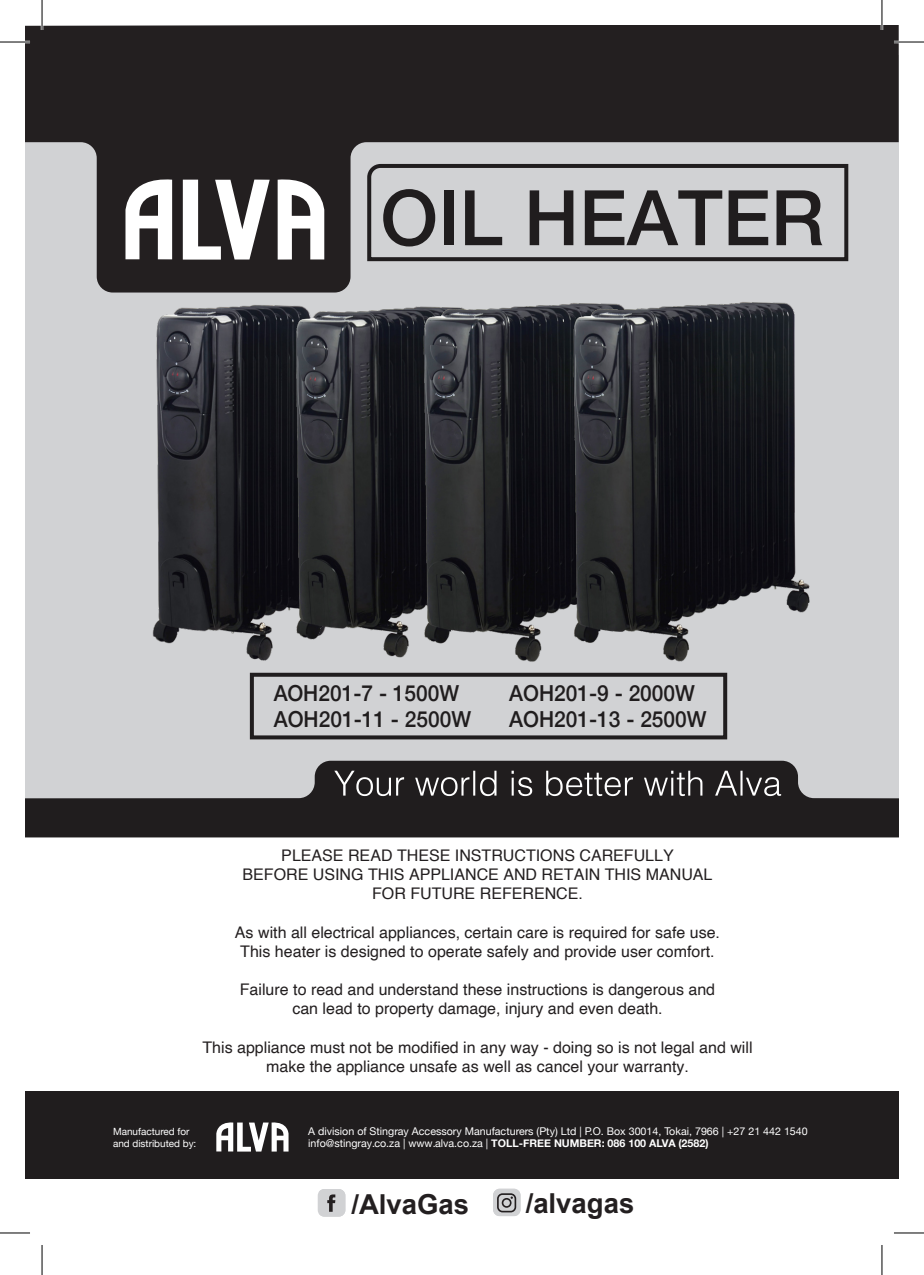
<style>
.page{position:relative;width:924px;height:1275px;background:#fff}
.page>*{position:absolute;margin:0;border:0;box-sizing:border-box;transform-origin:0 0}
.t1{font:500 76.6px "Helvetica Neue";color:#201d1e}
.t2{font:700 27.4px "Arial";color:#231f20}
.t3{font:500 22px "Helvetica Neue";color:#201d1e;scale:.95 1}
.t4{font:16px/19.2px "Helvetica";color:#231f20;text-align:center}
.t5{font:10.6px/12.8px "Helvetica Neue";color:#fff}
.t6{font:10px/12px "Helvetica Neue";color:#fff}
.s1{font-weight:700}
</style>
<div class="page">
<div style="left:25px;top:55px;width:873px;height:774px;background:#d1d2d4"></div>
<div style="left:25px;top:1090px;width:873px;height:88px;background:#201d1e"></div>
<svg style="left:216px;top:1122px;width:72px;height:29px"></svg>
<svg style="left:25px;top:25px;width:873px;height:267px;fill:#231f20"></svg>
<svg style="left:125px;top:176px;width:47px;height:83px;background:#b3b1b2"></svg>
<svg style="left:183px;top:180px;width:86px;height:80px;background:#989697"></svg>
<svg style="left:277px;top:176px;width:47px;height:83px;background:#b3b1b2"></svg>
<svg style="left:365px;top:162px;width:484px;height:101px"></svg>
<div style="left:250px;top:673px;width:476px;height:66px;border:4px solid #201d1e"></div>
<svg style="left:25px;top:760px;width:873px;height:77px;fill:#201d1e"></svg>
<svg style="left:334px;top:770px;width:446px;height:26px;background:#4a4849"></svg>
<div style="left:317px;top:1189px;width:28px;height:27px;background:#d1d2d4;border-radius:7px"></div>
<svg style="left:319px;top:1189px;width:26px;height:27px"></svg>
<svg style="left:493px;top:1188px;width:27px;height:28px"></svg>
<img style="left:136px;top:291px;width:139px;height:370px">
<img style="left:275px;top:289px;width:127px;height:369px">
<img style="left:402px;top:285px;width:150px;height:377px">
<img style="left:552px;top:285px;width:264px;height:377px">
<hr style="left:0;top:41px;width:30px;height:2px;background:#fff">
<hr style="left:893px;top:41px;width:30px;height:2px;background:#fff">
<hr style="left:41px;top:0;width:2px;height:30px;background:#fff">
<hr style="left:880px;top:0;width:2px;height:30px;background:#fff">
<hr style="left:0;top:42px;width:30px;height:1px;background:#000">
<hr style="left:893px;top:42px;width:30px;height:1px;background:#000">
<hr style="left:0;top:1232px;width:30px;height:1px;background:#000">
<hr style="left:893px;top:1232px;width:30px;height:1px;background:#000">
<hr style="left:42px;top:0;width:1px;height:30px;background:#000">
<hr style="left:42px;top:1245px;width:1px;height:30px;background:#000">
<hr style="left:881px;top:0;width:1px;height:30px;background:#000">
<hr style="left:881px;top:1245px;width:1px;height:30px;background:#000">
<h1 class="t1" style="left:380px;top:156px;width:445px">OIL HEATER</h1>
<h3 class="t3" style="left:273px;top:676px;width:197px">AOH201-7 - 1500W</h3>
<h3 class="t3" style="left:509px;top:676px;width:197px">AOH201-9 - 2000W</h3>
<h3 class="t3" style="left:273px;top:702px;width:209px">AOH201-11 - 2500W</h3>
<h3 class="t3" style="left:509px;top:702px;width:209px">AOH201-13 - 2500W</h3>
<p class="t4" style="left:242px;top:846px;width:471px">PLEASE READ THESE INSTRUCTIONS CAREFULLY<br>BEFORE USING THIS APPLIANCE AND RETAIN THIS MANUAL<br>FOR FUTURE REFERENCE.</p>
<p class="t4" style="left:235px;top:922px;width:486px">As with all electrical appliances, certain care is required for safe use.<br>This heater is designed to operate safely and provide user comfort.</p>
<p class="t4" style="left:240px;top:980px;width:476px">Failure to read and understand these instructions is dangerous and can lead to property damage, injury and even death.</p>
<p class="t4" style="left:202px;top:1038px;width:551px">This appliance must not be modified in any way - doing so is not legal and will make the appliance unsafe as well as cancel your warranty.</p>
<p class="t6" style="left:113px;top:1126px;width:85px">Manufactured for and distributed by:</p>
<p class="t5" style="left:308px;top:1125px;width:501px">A division of Stingray Accessory Manufacturers (Pty) Ltd | P.O. Box 30014, Tokai, 7966 | +27 21 442 1540 info@stingray.co.za | www.alva.co.za | <span class="s1">TOLL-FREE NUMBER: 086 100 ALVA (2582)</span></p>
<h2 class="t2" style="left:351px;top:1185px;width:119px">/AlvaGas</h2>
<h2 class="t2" style="left:525px;top:1185px;width:110px">/alvagas</h2>
</div>
